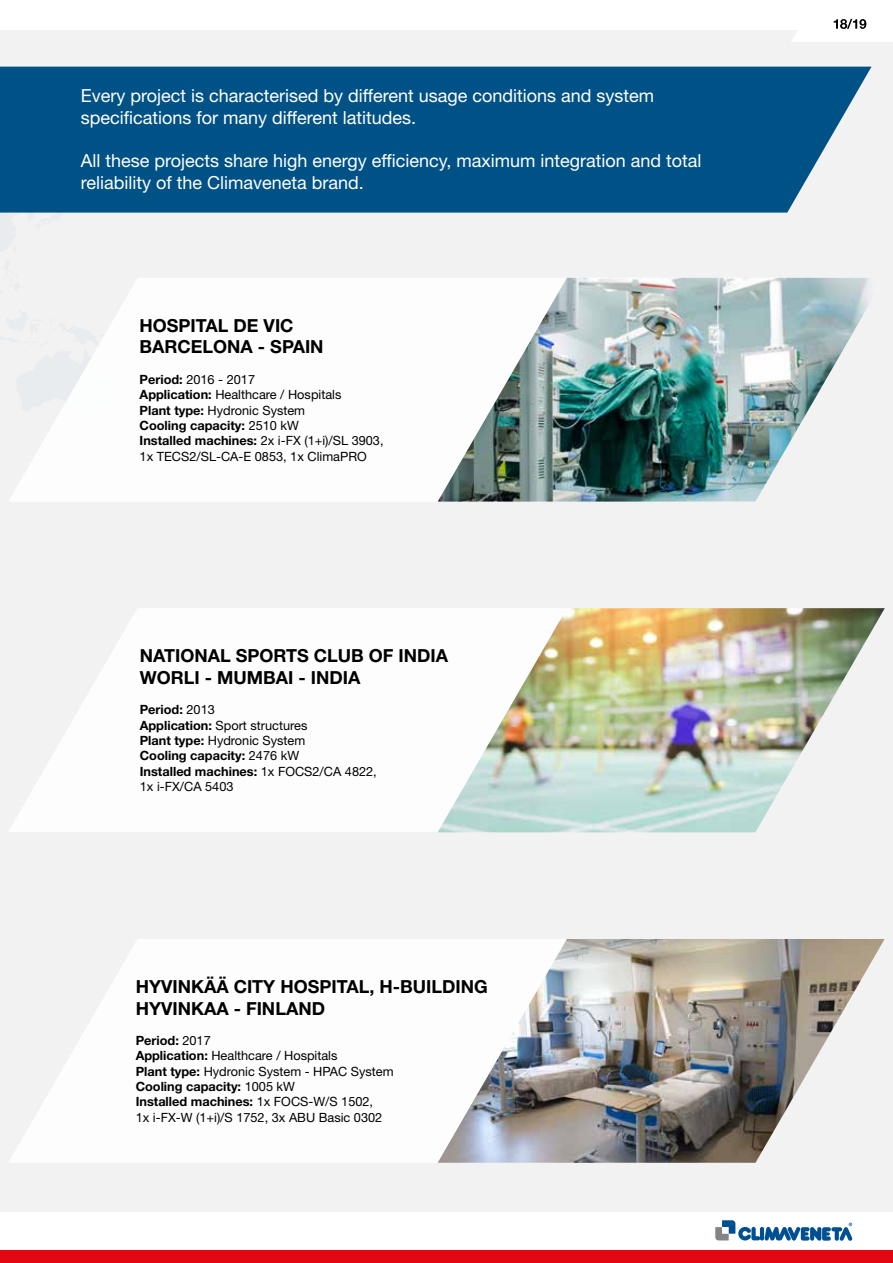
<style>
.page{position:relative;width:893px;height:1263px;background:#fff}
.page>*{position:absolute;margin:0;border:0;box-sizing:border-box;transform-origin:0 0}
.t1{font:18px/21.6px "Helvetica Neue LT Std";color:#fff}
.t2{font:700 18px/21.6px "Helvetica Neue LT Std";color:#000}
.t3{font:12.75px/15.3px "Helvetica Neue LT Std";color:#000}
.s1{font-weight:700}
</style>
<div class="page">
<div style="left:0;top:30px;width:893px;height:1189px;background:#f2f2f2"></div>
<div style="left:0;top:1212px;width:893px;height:51px;background:#fff"></div>
<svg style="left:715px;top:1220px;width:137px;height:21px"></svg>
<svg style="left:791px;top:18px;width:102px;height:24px"></svg>
<div style="left:0;top:1250px;width:893px;height:13px;background:#e30613"></div>
<svg style="left:9px;top:278px;width:429px;height:223px;fill:#fdfdfd"></svg>
<img style="left:438px;top:278px;width:431px;height:224px">
<svg style="left:9px;top:609px;width:428px;height:223px;fill:#fdfdfd"></svg>
<img style="left:437px;top:608px;width:448px;height:224px">
<svg style="left:10px;top:939px;width:428px;height:223px;fill:#fdfdfd"></svg>
<img style="left:438px;top:939px;width:447px;height:224px">
<div style="left:0;top:67px;width:871px;height:146px;background:#005286"></div>
<h1 class="t1" style="left:81px;top:85px;width:575px">Every project is characterised by different usage conditions and system specifications for many different latitudes.</h1>
<h1 class="t1" style="left:81px;top:150px;width:622px">All these projects share high energy efficiency, maximum integration and total reliability of the Climaveneta brand.</h1>
<h1 class="t2" style="left:140px;top:314px;width:186px">HOSPITAL DE VIC<br>BARCELONA - SPAIN</h1>
<p class="t3" style="left:140px;top:372px;width:245px"><span class="s1">Period:</span> 2016 - 2017<br><span class="s1">Application:</span> Healthcare / Hospitals<br><span class="s1">Plant type:</span> Hydronic System<br><span class="s1">Cooling capacity:</span> 2510 kW<br><span class="s1">Installed machines:</span> 2x i-FX (1+i)/SL 3903,<br>1x TECS2/SL-CA-E 0853, 1x ClimaPRO</p>
<h1 class="t2" style="left:140px;top:644px;width:310px">NATIONAL SPORTS CLUB OF INDIA<br>WORLI - MUMBAI - INDIA</h1>
<p class="t3" style="left:140px;top:702px;width:239px"><span class="s1">Period:</span> 2013<br><span class="s1">Application:</span> Sport structures<br><span class="s1">Plant type:</span> Hydronic System<br><span class="s1">Cooling capacity:</span> 2476 kW<br><span class="s1">Installed machines:</span> 1x FOCS2/CA 4822,<br>1x i-FX/CA 5403</p>
<h1 class="t2" style="left:136px;top:975px;width:353px">HYVINKÄÄ CITY HOSPITAL, H-BUILDING<br>HYVINKAA - FINLAND</h1>
<p class="t3" style="left:136px;top:1033px;width:259px"><span class="s1">Period:</span> 2017<br><span class="s1">Application:</span> Healthcare / Hospitals<br><span class="s1">Plant type:</span> Hydronic System - HPAC System<br><span class="s1">Cooling capacity:</span> 1005 kW<br><span class="s1">Installed machines:</span> 1x FOCS-W/S 1502,<br>1x i-FX-W (1+i)/S 1752, 3x ABU Basic 0302</p>
</div>
